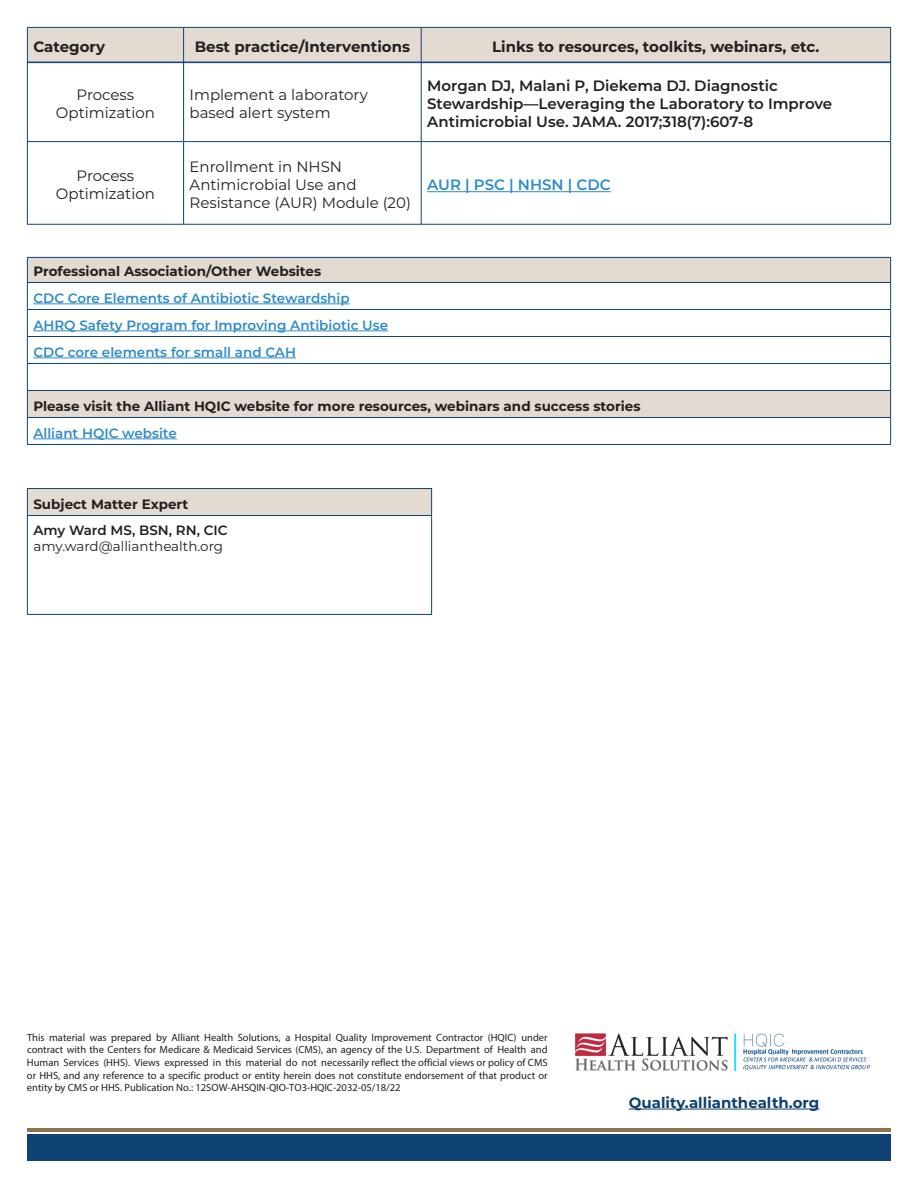
<style>
.page{position:relative;width:918px;height:1188px;background:#fff}
.page>*{position:absolute;margin:0;border:0;box-sizing:border-box;transform-origin:0 0}
.t1{font:15px/18px "Montserrat";color:#231f20;text-align:center}
.t2{font:600 15px/18px "Montserrat";color:#231f20}
.t3{font:700 15px "Montserrat";color:#231f20}
.t4{font:700 15px "Montserrat";color:#0e4174}
.t5{font:600 15px "Montserrat";color:#2f8cc9}
.t6{font:700 13.5px "Montserrat";color:#231f20}
.t7{font:600 13.5px "Montserrat";color:#2f8cc9}
.t8{font:13.5px "Montserrat";color:#231f20}
.t9{font:600 13.5px "Montserrat";color:#231f20}
.t10{font:10.5px/12.6px "Myriad Pro";color:#231f20;text-align:justify}
</style>
<div class="page">
<div style="left:28px;top:28px;width:862px;height:34px;background:#e3dad1"></div>
<hr style="left:27px;top:27px;width:157px;height:1px;background:#0e4174">
<hr style="left:27px;top:28px;width:1px;height:34px;background:#0e4174">
<hr style="left:184px;top:27px;width:237px;height:1px;background:#0e4174">
<hr style="left:183px;top:28px;width:1px;height:34px;background:#0e4174">
<hr style="left:421px;top:27px;width:470px;height:1px;background:#0e4174">
<hr style="left:421px;top:28px;width:1px;height:34px;background:#0e4174">
<hr style="left:890px;top:28px;width:1px;height:34px;background:#0e4174">
<hr style="left:27px;top:62px;width:157px;height:1px;background:#0e4174">
<hr style="left:27px;top:62px;width:1px;height:79px;background:#0e4174">
<hr style="left:184px;top:62px;width:237px;height:1px;background:#0e4174">
<hr style="left:183px;top:62px;width:1px;height:79px;background:#0e4174">
<hr style="left:421px;top:62px;width:470px;height:1px;background:#0e4174">
<hr style="left:421px;top:62px;width:1px;height:79px;background:#0e4174">
<hr style="left:890px;top:62px;width:1px;height:79px;background:#0e4174">
<hr style="left:27px;top:141px;width:157px;height:1px;background:#0e4174">
<hr style="left:27px;top:142px;width:1px;height:82px;background:#0e4174">
<hr style="left:184px;top:141px;width:237px;height:1px;background:#0e4174">
<hr style="left:183px;top:142px;width:1px;height:82px;background:#0e4174">
<hr style="left:421px;top:141px;width:470px;height:1px;background:#0e4174">
<hr style="left:421px;top:142px;width:1px;height:82px;background:#0e4174">
<hr style="left:890px;top:142px;width:1px;height:82px;background:#0e4174">
<hr style="left:27px;top:224px;width:157px;height:1px;background:#0e4174">
<hr style="left:184px;top:224px;width:237px;height:1px;background:#0e4174">
<hr style="left:421px;top:224px;width:470px;height:1px;background:#0e4174">
<hr style="left:427px;top:191px;width:184px;height:1px;background:#2f8cc9">
<hr style="left:629px;top:1109px;width:190px;height:1px;background:#0e4174">
<div style="left:27px;top:1134px;width:864px;height:27px;background:#0e4174"></div>
<img style="left:574px;top:1033px;width:296px;height:38px">
<hr style="left:27px;top:1128px;width:864px;height:4px;background:#897450">
<svg style="left:28px;top:258px;width:862px;height:159px"></svg>
<hr style="left:27px;top:257px;width:864px;height:1px;background:#0e4174">
<hr style="left:27px;top:282px;width:864px;height:1px;background:#0e4174">
<hr style="left:27px;top:309px;width:864px;height:1px;background:#0e4174">
<hr style="left:27px;top:336px;width:864px;height:1px;background:#0e4174">
<hr style="left:27px;top:363px;width:864px;height:1px;background:#0e4174">
<hr style="left:27px;top:390px;width:864px;height:1px;background:#0e4174">
<hr style="left:27px;top:417px;width:864px;height:1px;background:#0e4174">
<svg style="left:27px;top:258px;width:1px;height:186px"></svg>
<svg style="left:890px;top:258px;width:1px;height:186px"></svg>
<hr style="left:27px;top:444px;width:864px;height:1px;background:#0e4174">
<hr style="left:33px;top:304px;width:317px;height:1px;background:#2f8cc9">
<hr style="left:33px;top:331px;width:355px;height:1px;background:#2f8cc9">
<hr style="left:33px;top:358px;width:263px;height:1px;background:#2f8cc9">
<hr style="left:33px;top:439px;width:144px;height:1px;background:#2f8cc9">
<div style="left:27px;top:489px;width:405px;height:27px;background:#e3dad1"></div>
<hr style="left:27px;top:488px;width:405px;height:1px;background:#0e4174">
<svg style="left:27px;top:489px;width:1px;height:26px"></svg>
<svg style="left:431px;top:489px;width:1px;height:26px"></svg>
<hr style="left:27px;top:515px;width:405px;height:1px;background:#0e4174">
<hr style="left:27px;top:516px;width:1px;height:98px;background:#0e4174">
<hr style="left:431px;top:516px;width:1px;height:98px;background:#0e4174">
<hr style="left:27px;top:614px;width:405px;height:1px;background:#0e4174">
<p class="t3" style="left:33px;top:36px;width:73px">Category</p>
<p class="t3" style="left:195px;top:36px;width:217px">Best practice/Interventions</p>
<p class="t3" style="left:492px;top:36px;width:329px">Links to resources, toolkits, webinars, etc.</p>
<p class="t1" style="left:56px;top:85px;width:101px">Process<br>Optimization</p>
<p class="t1" style="left:190px;top:85px;width:180px;text-align:left">Implement a laboratory based alert system</p>
<p class="t2" style="left:427px;top:76px;width:407px">Morgan DJ, Malani P, Diekema DJ. Diagnostic<br>Stewardship—Leveraging the Laboratory to Improve<br>Antimicrobial Use. JAMA. 2017;318(7):607-8</p>
<p class="t1" style="left:56px;top:166px;width:101px">Process<br>Optimization</p>
<p class="t1" style="left:190px;top:157px;width:223px;text-align:left">Enrollment in NHSN<br>Antimicrobial Use and<br>Resistance (AUR) Module (20)</p>
<p class="t5" style="left:427px;top:174px;width:185px">AUR | PSC | NHSN | CDC</p>
<p class="t6" style="left:33px;top:262px;width:289px">Professional Association/Other Websites</p>
<p class="t7" style="left:33px;top:288px;width:318px">CDC Core Elements of Antibiotic Stewardship</p>
<p class="t7" style="left:33px;top:315px;width:356px">AHRQ Safety Program for Improving Antibiotic Use</p>
<p class="t7" style="left:33px;top:342px;width:264px">CDC core elements for small and CAH</p>
<p class="t6" style="left:33px;top:396px;width:609px">Please visit the Alliant HQIC website for more resources, webinars and success stories</p>
<p class="t7" style="left:33px;top:423px;width:145px">Alliant HQIC website</p>
<p class="t6" style="left:33px;top:494px;width:157px">Subject Matter Expert</p>
<p class="t9" style="left:33px;top:520px;width:196px">Amy Ward MS, BSN, RN, CIC</p>
<p class="t8" style="left:33px;top:537px;width:191px">amy.ward@allianthealth.org</p>
<p class="t10" style="left:27px;top:1031px;width:522px">This material was prepared by Alliant Health Solutions, a Hospital Quality Improvement Contractor (HQIC) under contract with the Centers for Medicare &amp; Medicaid Services (CMS), an agency of the U.S. Department of Health and Human Services (HHS). Views expressed in this material do not necessarily reflect the official views or policy of CMS or HHS, and any reference to a specific product or entity herein does not constitute endorsement of that product or entity by CMS or HHS. Publication No.: 12SOW-AHSQIN-QIO-TO3-HQIC-2032-05/18/22</p>
<p class="t4" style="left:629px;top:1091px;width:192px">Quality.allianthealth.org</p>
</div>
